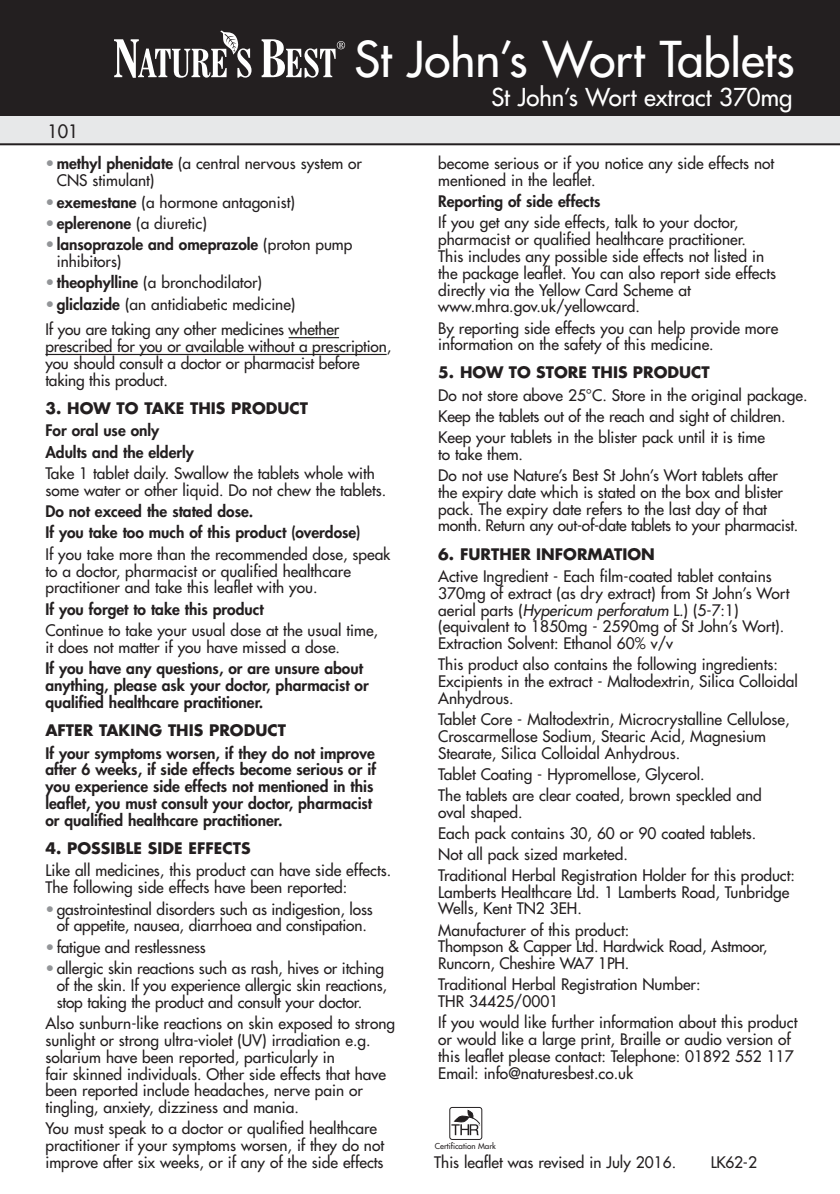
<style>
.page{position:relative;width:840px;height:1194px;background:#fff}
.page>*{position:absolute;margin:0;border:0;box-sizing:border-box;transform-origin:0 0}
.t1{font:48px "Futura";color:#fff}
.t2{font:24px "Futura";color:#fff}
.t3{font:18px "Futura";color:#231f20}
.t4{font:15.6px/16.8px "Futura";color:#231f20}
.t5{font:800 15.6px/16.8px "Futura";color:#231f20}
.t6{font:700 15.6px "Futura";color:#231f20}
.t7{font:8px "Futura";color:#231f20}
.s1{color:#939598}
.s2{font-weight:800}
.s3{font-weight:400;color:#939598}
.s4{font-weight:400}
.s5{font-style:italic}
</style>
<div class="page">
<div style="left:0;top:0;width:839px;height:123px;background:#231f20"></div>
<div style="left:0;top:116px;width:839px;height:29px;background:#e7e8e9"></div>
<hr style="left:0;top:143px;width:839px;height:2px;background:#231f20">
<svg style="left:261px;top:39px;width:84px;height:39px"></svg>
<svg style="left:114px;top:31px;width:137px;height:47px"></svg>
<hr style="left:288px;top:337px;width:51px;height:1px;background:#231f20">
<hr style="left:45px;top:354px;width:341px;height:1px;background:#231f20">
<div style="left:449px;top:1106px;width:33px;height:33px;border:1px solid #231f20;border-radius:2px"></div>
<svg style="left:451px;top:1109px;width:29px;height:25px"></svg>
<p class="t3" style="left:47px;top:123px;width:33px">101</p>
<h1 class="t1" style="left:354px;top:35px;width:441px">St John’s Wort Tablets</h1>
<h2 class="t2" style="left:491px;top:85px;width:302px">St John’s Wort extract 370mg</h2>
<p class="t4" style="left:57px;top:156px;width:306px;text-indent:-11px"><span class="s1">•</span> <span class="s2">methyl phenidate</span> (a central nervous system or<br>CNS stimulant)</p>
<p class="t4" style="left:45px;top:194px;width:251px"><span class="s1">•</span> <span class="s2">exemestane</span> (a hormone antagonist)</p>
<p class="t4" style="left:45px;top:216px;width:163px"><span class="s1">•</span> <span class="s2">eplerenone</span> (a diuretic)</p>
<p class="t5" style="left:57px;top:237px;width:297px;text-indent:-11px"><span class="s3">•</span> lansoprazole and omeprazole <span class="s4">(proton pump inhibitors)</span></p>
<p class="t4" style="left:45px;top:275px;width:218px"><span class="s1">•</span> <span class="s2">theophylline</span> (a bronchodilator)</p>
<p class="t4" style="left:45px;top:292px;width:295px;line-height:25.4px"><span class="s1">•</span> <span class="s2">gliclazide</span> (an antidiabetic medicine)<br>If you are taking any other medicines whether</p>
<p class="t4" style="left:45px;top:339px;width:347px">prescribed for you or available without a prescription, you should consult a doctor or pharmacist before taking this product.</p>
<p class="t6" style="left:45px;top:401px;width:264px">3. HOW TO TAKE THIS PRODUCT</p>
<p class="t5" style="left:45px;top:421px;width:150px;line-height:21.4px">For oral use only<br>Adults and the elderly</p>
<p class="t4" style="left:45px;top:466px;width:342px">Take 1 tablet daily. Swallow the tablets whole with some water or other liquid. Do not chew the tablets.</p>
<p class="t5" style="left:45px;top:501px;width:316px;line-height:21.4px">Do not exceed the stated dose.<br>If you take too much of this product (overdose)</p>
<p class="t4" style="left:45px;top:546px;width:346px">If you take more than the recommended dose, speak to a doctor, pharmacist or qualified healthcare practitioner and take this leaflet with you.</p>
<p class="t5" style="left:45px;top:601px;width:219px">If you forget to take this product</p>
<p class="t4" style="left:45px;top:623px;width:334px">Continue to take your usual dose at the usual time, it does not matter if you have missed a dose.</p>
<p class="t5" style="left:45px;top:661px;width:325px">If you have any questions, or are unsure about anything, please ask your doctor, pharmacist or qualified healthcare practitioner.</p>
<p class="t6" style="left:45px;top:723px;width:242px">AFTER TAKING THIS PRODUCT</p>
<p class="t5" style="left:45px;top:745px;width:332px">If your symptoms worsen, if they do not improve after 6 weeks, if side effects become serious or if you experience side effects not mentioned in this leaflet, you must consult your doctor, pharmacist or qualified healthcare practitioner.</p>
<p class="t6" style="left:45px;top:840px;width:206px">4. POSSIBLE SIDE EFFECTS</p>
<p class="t4" style="left:45px;top:863px;width:347px">Like all medicines, this product can have side effects.<br>The following side effects have been reported:</p>
<p class="t4" style="left:45px;top:901px;width:329px;text-align:center"><span class="s1">•</span> gastrointestinal disorders such as indigestion, loss of appetite, nausea, diarrhoea and constipation.</p>
<p class="t4" style="left:45px;top:939px;width:162px"><span class="s1">•</span> fatigue and restlessness</p>
<p class="t4" style="left:57px;top:960px;width:331px;text-indent:-11px"><span class="s1">•</span> allergic skin reactions such as rash, hives or itching of the skin. If you experience allergic skin reactions, stop taking the product and consult your doctor.</p>
<p class="t4" style="left:45px;top:1015px;width:351px">Also sunburn-like reactions on skin exposed to strong sunlight or strong ultra-violet (UV) irradiation e.g. solarium have been reported, particularly in<br>fair skinned individuals. Other side effects that have been reported include headaches, nerve pain or tingling, anxiety, dizziness and mania.</p>
<p class="t4" style="left:45px;top:1121px;width:340px">You must speak to a doctor or qualified healthcare practitioner if your symptoms worsen, if they do not improve after six weeks, or if any of the side effects</p>
<p class="t4" style="left:438px;top:156px;width:337px">become serious or if you notice any side effects not mentioned in the leaflet.</p>
<p class="t5" style="left:438px;top:194px;width:164px">Reporting of side effects</p>
<p class="t4" style="left:438px;top:215px;width:339px">If you get any side effects, talk to your doctor, pharmacist or qualified healthcare practitioner.<br>This includes any possible side effects not listed in the package leaflet. You can also report side effects directly via the Yellow Card Scheme at www.mhra.gov.uk/yellowcard.</p>
<p class="t4" style="left:438px;top:320px;width:341px">By reporting side effects you can help provide more information on the safety of this medicine.</p>
<p class="t6" style="left:438px;top:365px;width:273px">5. HOW TO STORE THIS PRODUCT</p>
<p class="t4" style="left:438px;top:386px;width:370px;line-height:21px">Do not store above 25°C. Store in the original package.<br>Keep the tablets out of the reach and sight of children.<br>Keep your tablets in the blister pack until it is time</p>
<p class="t4" style="left:438px;top:444px;width:341px;line-height:21px">to take them.<br>Do not use Nature’s Best St John’s Wort tablets after</p>
<p class="t4" style="left:438px;top:484px;width:361px">the expiry date which is stated on the box and blister pack. The expiry date refers to the last day of that month. Return any out-of-date tablets to your pharmacist.</p>
<p class="t6" style="left:438px;top:546px;width:218px">6. FURTHER INFORMATION</p>
<p class="t4" style="left:438px;top:569px;width:352px">Active Ingredient - Each film-coated tablet contains 370mg of extract (as dry extract) from St John’s Wort aerial parts (<span class="s5">Hypericum perforatum</span> L<span class="s5">.</span>) (5-7:1) (equivalent to 1850mg - 2590mg of St John’s Wort).<br>Extraction Solvent: Ethanol 60% v/v</p>
<p class="t4" style="left:438px;top:657px;width:361px">This product also contains the following ingredients:<br>Excipients in the extract - Maltodextrin, Silica Colloidal<br>Anhydrous.</p>
<p class="t4" style="left:438px;top:711px;width:353px">Tablet Core - Maltodextrin, Microcrystalline Cellulose,<br>Croscarmellose Sodium, Stearic Acid, Magnesium<br>Stearate, Silica Colloidal Anhydrous.</p>
<p class="t4" style="left:438px;top:764px;width:325px;line-height:21px">Tablet Coating - Hypromellose, Glycerol.<br>The tablets are clear coated, brown speckled and</p>
<p class="t4" style="left:438px;top:802px;width:358px;line-height:21px">oval shaped.<br>Each pack contains 30, 60 or 90 coated tablets.<br>Not all pack sized marketed.<br>Traditional Herbal Registration Holder for this product:</p>
<p class="t4" style="left:438px;top:884px;width:352px">Lamberts Healthcare Ltd. 1 Lamberts Road, Tunbridge<br>Wells, Kent TN2 3EH.</p>
<p class="t4" style="left:438px;top:922px;width:330px">Manufacturer of this product:<br>Thompson &amp; Capper Ltd. Hardwick Road, Astmoor,<br>Runcorn, Cheshire WA7 1PH.</p>
<p class="t4" style="left:438px;top:976px;width:264px">Traditional Herbal Registration Number:<br>THR 34425/0001</p>
<p class="t4" style="left:438px;top:1014px;width:360px">If you would like further information about this product or would like a large print, Braille or audio version of this leaflet please contact: Telephone: 01892 552 117<br>Email: info@naturesbest.co.uk</p>
<p class="t7" style="left:434px;top:1142px;width:62px">Certification Mark</p>
<p class="t4" style="left:434px;top:1155px;width:243px">This leaflet was revised in July 2016.</p>
<p class="t4" style="left:710px;top:1155px;width:48px">LK62-2</p>
</div>
